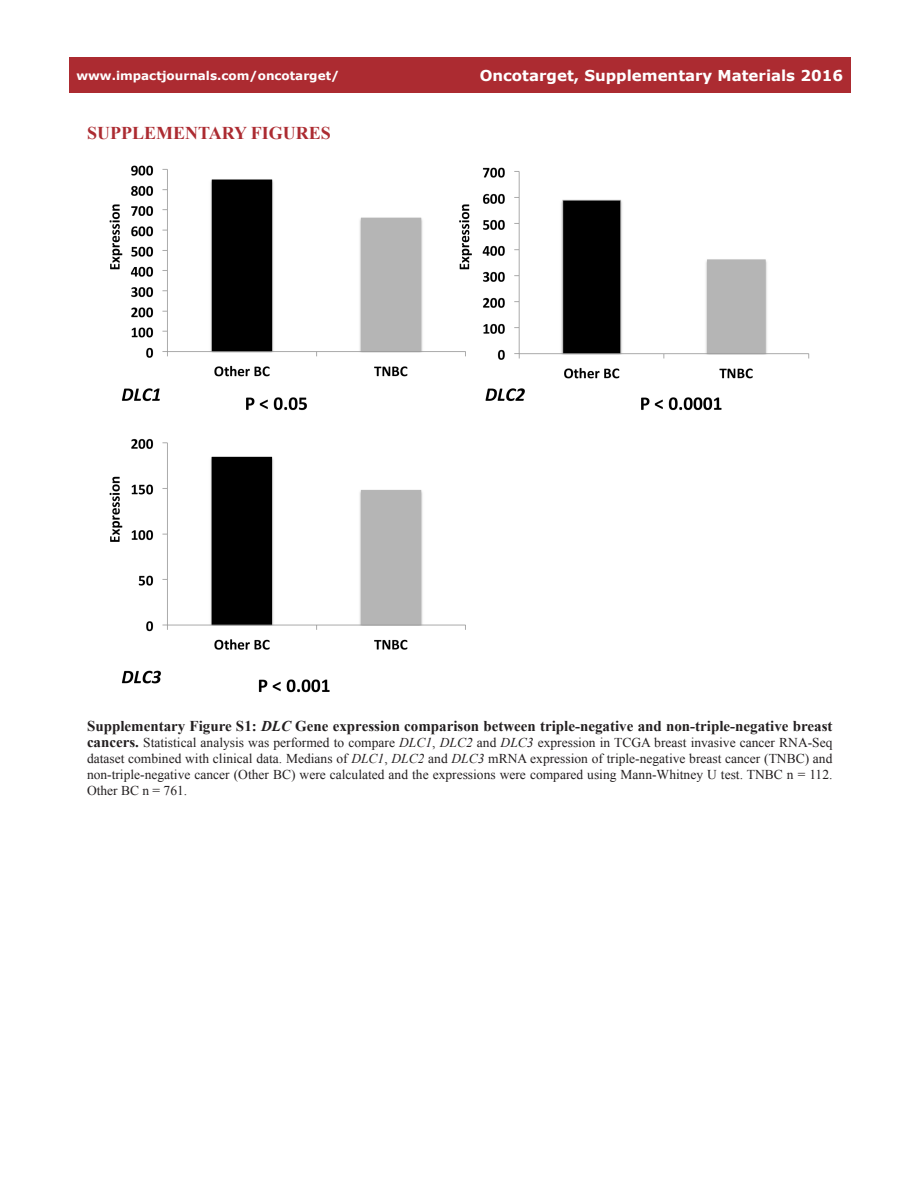
<style>
.page{position:relative;width:918px;height:1188px;background:#fff}
.page>*{position:absolute;margin:0;border:0;box-sizing:border-box;transform-origin:0 0}
.Heading{font:700 18px "Times New Roman";color:#ac2b31}
.t1{font:700 15px "Times New Roman";color:#231f20}
.t2{font:700 15px "Verdana";color:#fff}
.t3{font:13.5px/16.2px "Times New Roman";color:#231f20;text-align:justify}
.t4{font:700 12px "Verdana";color:#fff}
.s1{font-style:italic}
.s2{font-weight:700;font-size:15px}
</style>
<div class="page">
<div style="left:69px;top:57px;width:781px;height:36px;background:#ac2b31"></div>
<img style="left:109px;top:165px;width:701px;height:528px">
<p class="t4" style="left:76px;top:67px;width:264px">www.impactjournals.com/oncotarget/</p>
<p class="t2" style="left:480px;top:65px;width:365px">Oncotarget, Supplementary Materials 2016</p>
<p class="Heading" style="left:87px;top:120px;width:245px">SUPPLEMENTARY FIGURES</p>
<p class="t1" style="left:87px;top:715px;width:747px">Supplementary Figure S1: <span class="s1">DLC</span> Gene expression comparison between triple-negative and non-triple-negative breast</p>
<p class="t3" style="left:87px;top:734px;width:747px"><span class="s2">cancers.</span> Statistical analysis was performed to compare <span class="s1">DLC1</span>, <span class="s1">DLC2</span> and <span class="s1">DLC3</span> expression in TCGA breast invasive cancer RNA-Seq dataset combined with clinical data. Medians of <span class="s1">DLC1</span>, <span class="s1">DLC2</span> and <span class="s1">DLC3</span> mRNA expression of triple-negative breast cancer (TNBC) and non-triple-negative cancer (Other BC) were calculated and the expressions were compared using Mann-Whitney U test. TNBC n = 112.<br>Other BC n = 761.</p>
</div>
